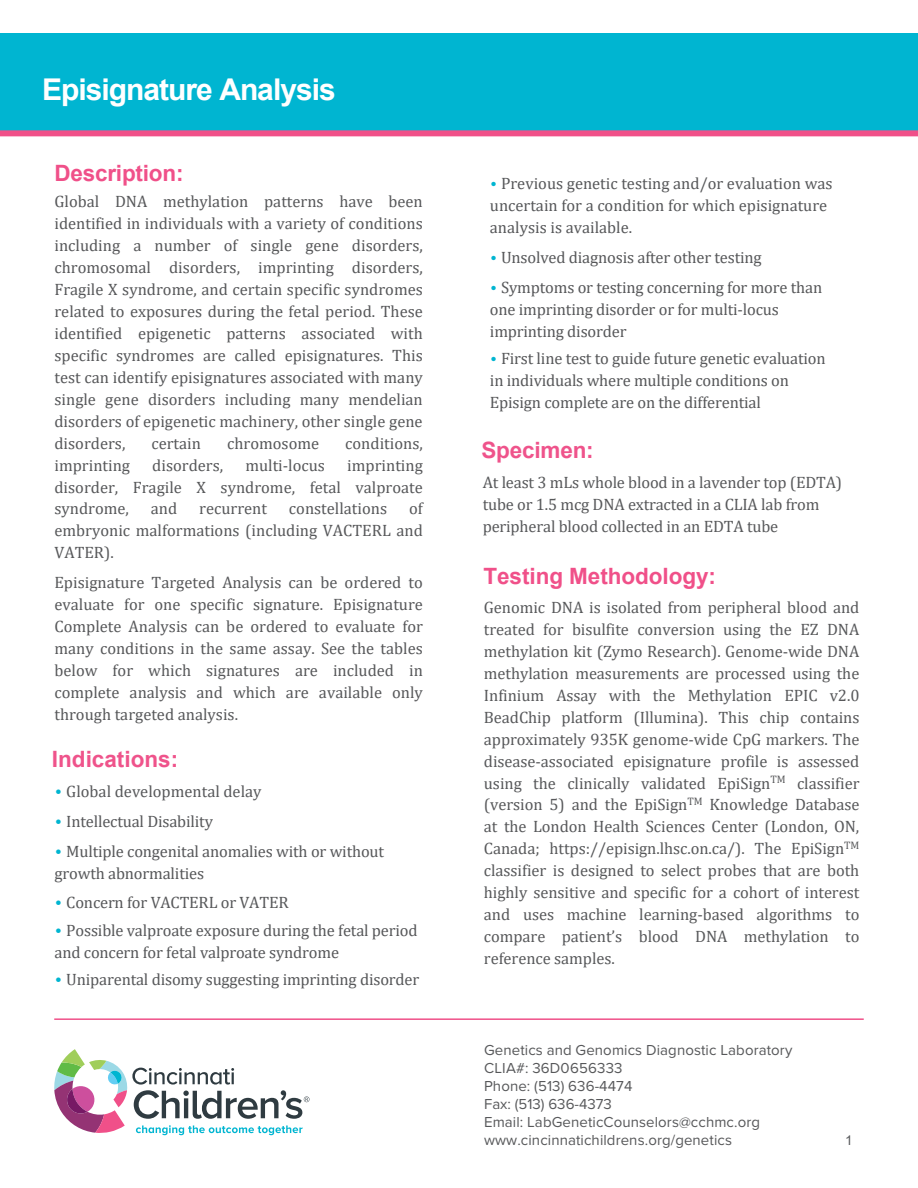
<style>
.page{position:relative;width:918px;height:1188px;background:#fff}
.page>*{position:absolute;margin:0;border:0;box-sizing:border-box;transform-origin:0 0}
.t1{font:700 30px "Arial";letter-spacing:-.035em;color:#fff}
.t2{font:700 22.5px "Arial";letter-spacing:-.005em;color:#f05089}
.t3{font:700 22.5px "Arial";color:#ef538b}
.t4{font:700 22.5px "Arial";letter-spacing:-.01em;color:#ef538b}
.t5{font:16.5px/22px "Cambria";letter-spacing:-.01em;color:#57585a}
.t6{font:16.5px/21.9px "Cambria";letter-spacing:-.01em;color:#58595b}
.t7{font:15px/17.9px "Proxima Nova";letter-spacing:.005em;color:#57585a}
.t8{font:13.5px "Arial";color:#58595b}
.s1{font-family:"Mercury Text G2";color:#00b5d1}
.s2{font-family:"Mercury Text G2";font-size:15.75px;color:#00b5d1}
</style>
<div class="page">
<div style="left:0;top:33px;width:918px;height:99px;background:#00b5d1"></div>
<svg style="left:54px;top:1049px;width:255px;height:86px"></svg>
<hr style="left:54px;top:1018px;width:810px;height:2px;background:#f05089">
<div style="left:0;top:130px;width:918px;height:6px;background:#f05089"></div>
<p class="t1" style="left:42px;top:68px;width:295px">Episignature Analysis</p>
<h2 class="t2" style="left:54px;top:158px;width:131px">Description:</h2>
<p class="t5" style="left:54px;top:190px;width:370px;text-align:justify">Global DNA methylation patterns have been identified in individuals with a variety of conditions including a number of single gene disorders, chromosomal disorders, imprinting disorders, Fragile X syndrome, and certain specific syndromes related to exposures during the fetal period. These identified epigenetic patterns associated with specific syndromes are called episignatures. This test can identify episignatures associated with many single gene disorders including many mendelian disorders of epigenetic machinery, other single gene disorders,</p>
<p class="t5" style="left:151px;top:432px;width:51px">certain</p>
<p class="t5" style="left:227px;top:432px;width:94px">chromosome</p>
<p class="t5" style="left:345px;top:432px;width:79px">conditions,</p>
<p class="t5" style="left:54px;top:454px;width:77px">imprinting</p>
<p class="t5" style="left:152px;top:454px;width:72px">disorders,</p>
<p class="t5" style="left:245px;top:454px;width:81px">multi-locus</p>
<p class="t5" style="left:54px;top:454px;width:370px;text-align:justify;text-indent:293px">imprinting disorder, Fragile X syndrome, fetal valproate syndrome,</p>
<p class="t5" style="left:54px;top:498px;width:370px;text-align:justify;text-indent:355px">of embryonic malformations (including VACTERL and VATER).</p>
<p class="t5" style="left:54px;top:571px;width:370px;text-align:justify">Episignature Targeted Analysis can be ordered to evaluate for one specific signature. Episignature Complete Analysis can be ordered to evaluate for many conditions in the same assay. See the tables below for which signatures are included in complete analysis and which are available only through targeted analysis.</p>
<h2 class="t3" style="left:52px;top:743px;width:128px">Indications:</h2>
<p class="t5" style="left:151px;top:498px;width:28px">and</p>
<p class="t5" style="left:199px;top:498px;width:69px">recurrent</p>
<p class="t5" style="left:289px;top:498px;width:100px">constellations</p>
<p class="t5" style="left:55px;top:780px;width:208px"><span class="s1">•</span> Global developmental delay</p>
<p class="t5" style="left:55px;top:810px;width:160px"><span class="s1">•</span> Intellectual Disability</p>
<p class="t5" style="left:55px;top:840px;width:331px"><span class="s1">•</span> Multiple congenital anomalies with or without growth abnormalities</p>
<p class="t5" style="left:55px;top:892px;width:235px"><span class="s1">•</span> Concern for VACTERL or VATER</p>
<p class="t5" style="left:55px;top:919px;width:365px"><span class="s1">•</span> Possible valproate exposure during the fetal period and concern for fetal valproate syndrome</p>
<p class="t5" style="left:55px;top:969px;width:366px"><span class="s1">•</span> Uniparental disomy suggesting imprinting disorder</p>
<p class="t5" style="left:490px;top:173px;width:344px"><span class="s2">•</span> Previous genetic testing and/or evaluation was uncertain for a condition for which episignature analysis is available.</p>
<p class="t5" style="left:490px;top:246px;width:273px"><span class="s2">•</span> Unsolved diagnosis after other testing</p>
<p class="t5" style="left:490px;top:276px;width:334px"><span class="s2">•</span> Symptoms or testing concerning for more than one imprinting disorder or for multi-locus imprinting disorder</p>
<p class="t5" style="left:490px;top:348px;width:337px"><span class="s2">•</span> First line test to guide future genetic evaluation in individuals where multiple conditions on<br>Episign complete are on the differential</p>
<h2 class="t4" style="left:481px;top:435px;width:114px">Specimen:</h2>
<p class="t6" style="left:483px;top:471px;width:361px">At least 3 mLs whole blood in a lavender top (EDTA) tube or 1.5 mcg DNA extracted in a CLIA lab from peripheral blood collected in an EDTA tube</p>
<h2 class="t2" style="left:484px;top:560px;width:234px">Testing Methodology:</h2>
<p class="t6" style="left:484px;top:596px;width:377px;text-align:justify">Genomic DNA is isolated from peripheral blood and treated for bisulfite conversion using the EZ DNA methylation kit (Zymo Research). Genome-wide DNA methylation measurements are processed using the Infinium Assay with the Methylation EPIC v2.0<br>BeadChip platform (Illumina). This chip contains approximately 935K genome-wide CpG markers. The disease-associated episignature profile is assessed using the clinically validated EpiSign<sup>TM</sup> classifier (version 5) and the EpiSign<sup>TM</sup> Knowledge Database at the London Health Sciences Center (London, ON, Canada; https://episign.lhsc.on.ca/). The EpiSign<sup>TM </sup>classifier is designed to select probes that are both highly sensitive and specific for a cohort of interest and uses machine learning-based algorithms to compare patient’s blood DNA methylation to reference samples.</p>
<p class="t7" style="left:484px;top:1041px;width:310px">Genetics and Genomics Diagnostic Laboratory<br>CLIA#: 36D0656333<br>Phone: (513) 636-4474<br>Fax: (513) 636-4373<br>Email: LabGeneticCounselors@cchmc.org www.cincinnatichildrens.org/genetics</p>
<p class="t8" style="left:845px;top:1131px;width:9px">1</p>
</div>
